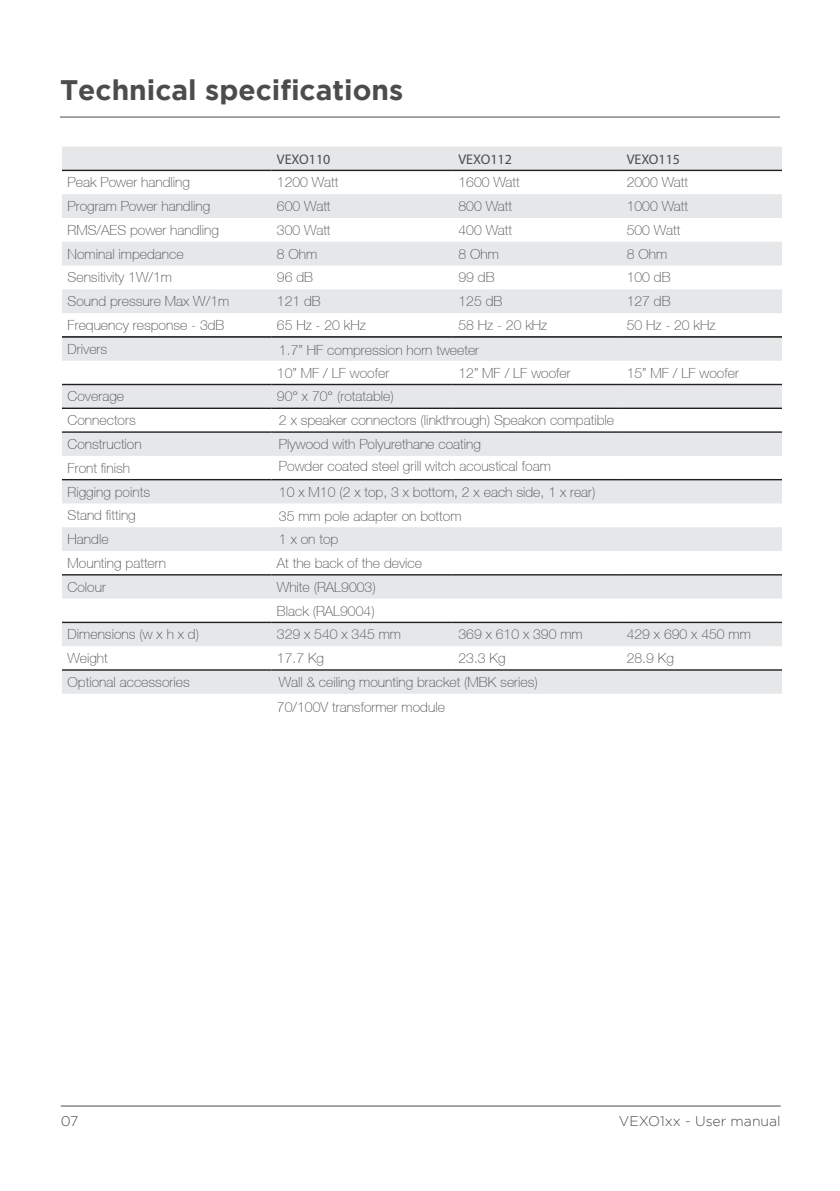
<style>
.page{position:relative;width:840px;height:1191px;background:#fff}
.page>*{position:absolute;margin:0;border:0;box-sizing:border-box;transform-origin:0 0}
.Segmenten_-_Header_1{font:700 28.2px "Gotham";color:#4b4c4d}
.t1{font:100 14px "Helvetica Neue CE";color:#4b4c4d}
.t2{font:14px "Myriad Pro";color:#4b4c4d}
.t3{font:300 14px "Gotham";color:#4b4c4d}
</style>
<div class="page">
<hr style="left:60px;top:117px;width:719px;height:1px;background:#4b4c4d">
<svg style="left:62px;top:147px;width:719px;height:547px;fill:#e6e7e9"></svg>
<hr style="left:62px;top:621px;width:209px;height:2px;background:#231f20">
<hr style="left:271px;top:621px;width:181px;height:2px;background:#231f20">
<hr style="left:452px;top:621px;width:168px;height:2px;background:#231f20">
<hr style="left:620px;top:621px;width:161px;height:2px;background:#231f20">
<hr style="left:62px;top:336px;width:209px;height:2px;background:#000">
<hr style="left:271px;top:336px;width:181px;height:2px;background:#000">
<hr style="left:452px;top:336px;width:168px;height:2px;background:#000">
<hr style="left:620px;top:336px;width:161px;height:2px;background:#000">
<hr style="left:62px;top:170px;width:209px;height:1px;background:#231f20">
<hr style="left:271px;top:170px;width:181px;height:1px;background:#231f20">
<hr style="left:452px;top:170px;width:168px;height:1px;background:#231f20">
<hr style="left:620px;top:170px;width:161px;height:1px;background:#231f20">
<hr style="left:62px;top:384px;width:209px;height:1px;background:#231f20">
<hr style="left:271px;top:384px;width:181px;height:1px;background:#231f20">
<hr style="left:452px;top:384px;width:168px;height:1px;background:#231f20">
<hr style="left:620px;top:384px;width:161px;height:1px;background:#231f20">
<hr style="left:62px;top:407px;width:209px;height:2px;background:#231f20">
<hr style="left:271px;top:407px;width:181px;height:2px;background:#231f20">
<hr style="left:452px;top:407px;width:168px;height:2px;background:#231f20">
<hr style="left:620px;top:407px;width:161px;height:2px;background:#231f20">
<hr style="left:62px;top:431px;width:209px;height:2px;background:#231f20">
<hr style="left:271px;top:431px;width:181px;height:2px;background:#231f20">
<hr style="left:452px;top:431px;width:168px;height:2px;background:#231f20">
<hr style="left:620px;top:431px;width:161px;height:2px;background:#231f20">
<hr style="left:62px;top:479px;width:209px;height:1px;background:#231f20">
<hr style="left:271px;top:479px;width:181px;height:1px;background:#231f20">
<hr style="left:452px;top:479px;width:168px;height:1px;background:#231f20">
<hr style="left:620px;top:479px;width:161px;height:1px;background:#231f20">
<hr style="left:62px;top:574px;width:209px;height:1px;background:#231f20">
<hr style="left:271px;top:574px;width:181px;height:1px;background:#231f20">
<hr style="left:452px;top:574px;width:168px;height:1px;background:#231f20">
<hr style="left:620px;top:574px;width:161px;height:1px;background:#231f20">
<hr style="left:62px;top:669px;width:209px;height:1px;background:#231f20">
<hr style="left:271px;top:669px;width:181px;height:1px;background:#231f20">
<hr style="left:452px;top:669px;width:168px;height:1px;background:#231f20">
<hr style="left:620px;top:669px;width:161px;height:1px;background:#231f20">
<hr style="left:61px;top:1105px;width:719px;height:1px;background:#4b4c4d">
<p class="Segmenten_-_Header_1" style="left:60px;top:73px;width:344px">Technical specifications</p>
<p class="t2" style="left:277px;top:150px;width:55px">VEXO110</p>
<p class="t2" style="left:458px;top:150px;width:55px">VEXO112</p>
<p class="t2" style="left:626px;top:150px;width:55px">VEXO115</p>
<p class="t1" style="left:68px;top:174px;width:124px">Peak Power handling</p>
<p class="t1" style="left:277px;top:174px;width:63px">1200 Watt</p>
<p class="t1" style="left:458px;top:174px;width:63px">1600 Watt</p>
<p class="t1" style="left:626px;top:174px;width:63px">2000 Watt</p>
<p class="t1" style="left:68px;top:198px;width:144px">Program Power handling</p>
<p class="t1" style="left:277px;top:198px;width:55px">600 Watt</p>
<p class="t1" style="left:458px;top:198px;width:55px">800 Watt</p>
<p class="t1" style="left:626px;top:198px;width:63px">1000 Watt</p>
<p class="t1" style="left:68px;top:222px;width:153px">RMS/AES power handling</p>
<p class="t1" style="left:277px;top:222px;width:55px">300 Watt</p>
<p class="t1" style="left:458px;top:222px;width:55px">400 Watt</p>
<p class="t1" style="left:626px;top:222px;width:55px">500 Watt</p>
<p class="t1" style="left:68px;top:245px;width:117px">Nominal impedance</p>
<p class="t1" style="left:277px;top:245px;width:42px">8 Ohm</p>
<p class="t1" style="left:458px;top:245px;width:42px">8 Ohm</p>
<p class="t1" style="left:626px;top:245px;width:42px">8 Ohm</p>
<p class="t1" style="left:68px;top:269px;width:106px">Sensitivity 1W/1m</p>
<p class="t1" style="left:277px;top:269px;width:38px">96 dB</p>
<p class="t1" style="left:458px;top:269px;width:38px">99 dB</p>
<p class="t1" style="left:626px;top:269px;width:45px">100 dB</p>
<p class="t1" style="left:68px;top:293px;width:163px">Sound pressure Max W/1m</p>
<p class="t1" style="left:277px;top:293px;width:45px">121 dB</p>
<p class="t1" style="left:458px;top:293px;width:45px">125 dB</p>
<p class="t1" style="left:626px;top:293px;width:45px">127 dB</p>
<p class="t1" style="left:68px;top:317px;width:158px">Frequency response - 3dB</p>
<p class="t1" style="left:277px;top:317px;width:90px">65 Hz - 20 kHz</p>
<p class="t1" style="left:458px;top:317px;width:90px">58 Hz - 20 kHz</p>
<p class="t1" style="left:626px;top:317px;width:90px">50 Hz - 20 kHz</p>
<p class="t1" style="left:68px;top:341px;width:41px">Drivers</p>
<p class="t1" style="left:277px;top:364px;width:114px">10” MF / LF woofer</p>
<p class="t1" style="left:458px;top:364px;width:114px">12” MF / LF woofer</p>
<p class="t1" style="left:626px;top:364px;width:114px">15” MF / LF woofer</p>
<p class="t1" style="left:68px;top:388px;width:58px">Coverage</p>
<p class="t1" style="left:277px;top:388px;width:118px">90° x 70° (rotatable)</p>
<p class="t1" style="left:68px;top:412px;width:70px">Connectors</p>
<p class="t1" style="left:68px;top:436px;width:76px">Construction</p>
<p class="t1" style="left:68px;top:460px;width:64px">Front finish</p>
<p class="t1" style="left:68px;top:483px;width:84px">Rigging points</p>
<p class="t1" style="left:68px;top:507px;width:70px">Stand fitting</p>
<p class="t1" style="left:68px;top:531px;width:42px">Handle</p>
<p class="t1" style="left:68px;top:555px;width:100px">Mounting pattern</p>
<p class="t1" style="left:277px;top:555px;width:147px">At the back of the device</p>
<p class="t1" style="left:68px;top:578px;width:40px">Colour</p>
<p class="t1" style="left:277px;top:578px;width:100px">White (RAL9003)</p>
<p class="t1" style="left:277px;top:602px;width:99px">Black (RAL9004)</p>
<p class="t1" style="left:68px;top:626px;width:133px">Dimensions (w x h x d)</p>
<p class="t1" style="left:277px;top:626px;width:126px">329 x 540 x 345 mm</p>
<p class="t1" style="left:458px;top:626px;width:126px">369 x 610 x 390 mm</p>
<p class="t1" style="left:626px;top:626px;width:126px">429 x 690 x 450 mm</p>
<p class="t1" style="left:68px;top:650px;width:42px">Weight</p>
<p class="t1" style="left:277px;top:650px;width:49px">17.7 Kg</p>
<p class="t1" style="left:458px;top:650px;width:49px">23.3 Kg</p>
<p class="t1" style="left:626px;top:650px;width:49px">28.9 Kg</p>
<p class="t1" style="left:68px;top:674px;width:124px">Optional accessories</p>
<p class="t1" style="left:277px;top:699px;width:169px">70/100V transformer module</p>
<p class="t1" style="left:279px;top:342px;width:201px">1.7” HF compression horn tweeter</p>
<p class="t1" style="left:279px;top:411px;width:336px">2 x speaker connectors (linkthrough) Speakon compatible</p>
<p class="t1" style="left:279px;top:458px;width:273px">Powder coated steel grill witch acoustical foam</p>
<p class="t1" style="left:279px;top:483px;width:318px">10 x M10 (2 x top, 3 x bottom, 2 x each side, 1 x rear)</p>
<p class="t1" style="left:279px;top:507px;width:184px">35 mm pole adapter on bottom</p>
<p class="t1" style="left:279px;top:531px;width:61px">1 x on top</p>
<p class="t1" style="left:279px;top:435px;width:203px">Plywood with Polyurethane coating</p>
<p class="t1" style="left:279px;top:674px;width:260px">Wall &amp; ceiling mounting bracket (MBK series)</p>
<p class="t3" style="left:61px;top:1113px;width:19px">07</p>
<p class="t3" style="left:618px;top:1113px;width:163px">VEXO1xx - User manual</p>
</div>
